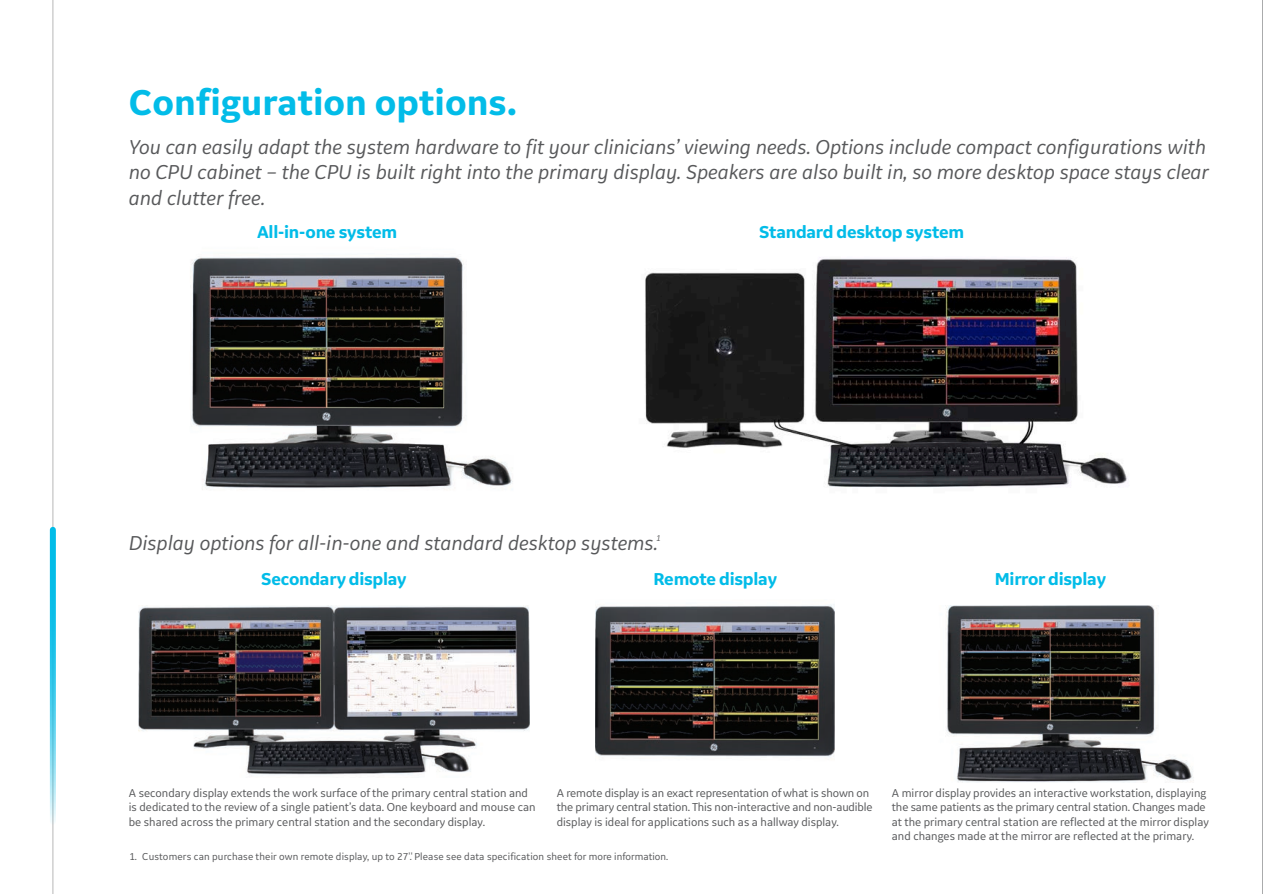
<style>
.page{position:relative;width:1263px;height:894px;background:#fff}
.page>*{position:absolute;margin:0;border:0;box-sizing:border-box;transform-origin:0 0}
.Subhead_1{font:700 37.5px "GE Inspira Sans";color:#02bce8}
.Body_Text{font:italic 21px/25.2px "GE Inspira Sans";color:#57585a}
.Body_Text-2{font:700 18px "GE Inspira Sans";letter-spacing:-.015em;color:#02bce8}
.Body_Text-3{font:12px/14.4px "GE Inspira Sans";color:#57585a}
.t1{font:10.5px "GE Inspira Sans";letter-spacing:.01em;color:#57585a}
.Body_Text-4{font:italic 8.7px "GE Inspira Sans";color:#57585a}
</style>
<div class="page">
<img style="left:645px;top:257px;width:483px;height:231px">
<img style="left:191px;top:257px;width:322px;height:233px">
<img style="left:138px;top:605px;width:391px;height:170px">
<img style="left:595px;top:604px;width:239px;height:153px">
<hr style="left:52px;top:0;width:2px;height:893px;background:#ccc">
<svg style="left:50px;top:529px;width:6px;height:292px;background:#48cbea"></svg>
<img style="left:946px;top:605px;width:248px;height:176px">
<hr style="left:1262px;top:0;width:1px;height:893px;background:#57585a">
<p class="Subhead_1" style="left:129px;top:80px;width:390px">Configuration options.</p>
<p class="Body_Text" style="left:129px;top:134px;width:1081px">You can easily adapt the system hardware to fit your clinicians’ viewing needs. Options include compact configurations with no CPU cabinet – the CPU is built right into the primary display. Speakers are also built in, so more desktop space stays clear and clutter free.</p>
<p class="Body_Text-2" style="left:257px;top:221px;width:142px">All-in-one system</p>
<p class="Body_Text-2" style="left:759px;top:221px;width:207px">Standard desktop system</p>
<p class="Body_Text" style="left:129px;top:530px;width:530px">Display options for all-in-one and standard desktop systems.</p>
<p class="Body_Text-4" style="left:656px;top:532px;width:6px">1</p>
<p class="Body_Text-2" style="left:261px;top:567px;width:147px">Secondary display</p>
<p class="Body_Text-2" style="left:653px;top:567px;width:125px">Remote display</p>
<p class="Body_Text-2" style="left:994px;top:567px;width:113px">Mirror display</p>
<p class="Body_Text-3" style="left:129px;top:784px;width:408px">A secondary display extends the work surface of the primary central station and is dedicated to the review of a single patient’s data. One keyboard and mouse can be shared across the primary central station and the secondary display.</p>
<p class="Body_Text-3" style="left:557px;top:784px;width:317px">A remote display is an exact representation of what is shown on the primary central station. This non-interactive and non-audible display is ideal for applications such as a hallway display.</p>
<p class="Body_Text-3" style="left:892px;top:784px;width:318px">A mirror display provides an interactive workstation, displaying the same patients as the primary central station. Changes made at the primary central station are reflected at the mirror display and changes made at the mirror are reflected at the primary.</p>
<p class="t1" style="left:129px;top:849px;width:540px">1. Customers can purchase their own remote display, up to 27''. Please see data specification sheet for more information.</p>
</div>
